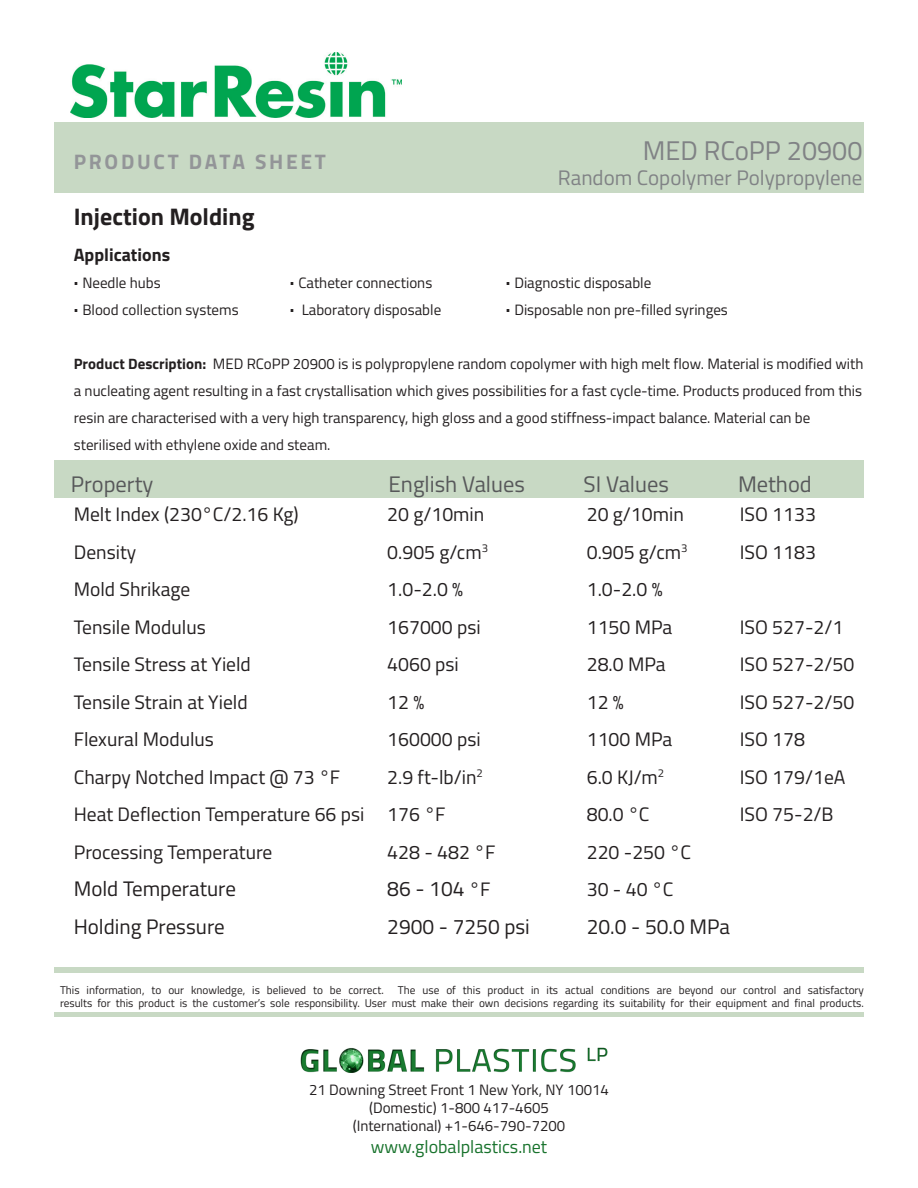
<style>
.page{position:relative;width:918px;height:1188px;background:#fff}
.page>*{position:absolute;margin:0;border:0;box-sizing:border-box;transform-origin:0 0}
.t1{font:27px "Titillium Web";color:#808285}
.Disclaimer{font:700 24px "Titillium Web";color:#231f20}
.t2{font:22.5px "Titillium Web";color:#57585a}
.t3{font:21px "Titillium Web";color:#231f20}
.t4{font:21px "Titillium Web";color:#808285}
.t5{font:700 21px "Titillium Web";letter-spacing:.13em;color:#939598}
.t6{font:19.5px "Titillium Web";color:#231f20}
.t7{font:18px "Titillium Web";color:#19732d}
.Disclaimer-2{font:700 18px "Titillium Web";color:#231f20}
.Disclaimer-3{font:15px/27px "Titillium Web";color:#231f20}
.Disclaimer-4{font:11.25px/13.5px "Titillium Web";color:#231f20}
.s1{font-weight:700;font-size:18px}
.s2{font-weight:700}
.s3{font-size:19.5px}
</style>
<div class="page">
<div style="left:54px;top:461px;width:810px;height:37px;background:#c8d9c4"></div>
<div style="left:54px;top:122px;width:810px;height:71px;background:#c8d9c4"></div>
<img style="left:70px;top:53px;width:332px;height:64px">
<div style="left:54px;top:967px;width:810px;height:6px;background:#c8d9c4"></div>
<div style="left:54px;top:1012px;width:810px;height:5px;background:#c8d9c4"></div>
<img style="left:300px;top:1047px;width:308px;height:25px">
<p class="t5" style="left:74px;top:146px;width:254px">PRODUCT DATA SHEET</p>
<p class="t1" style="left:643px;top:131px;width:221px">MED RCoPP 20900</p>
<p class="t4" style="left:558px;top:163px;width:306px">Random Copolymer Polypropylene</p>
<p class="Disclaimer" style="left:74px;top:198px;width:182px">Injection Molding</p>
<p class="Disclaimer-2" style="left:74px;top:241px;width:98px">Applications</p>
<p class="Disclaimer-3" style="left:74px;top:268px;width:88px"><span class="s1">·</span> Needle hubs</p>
<p class="Disclaimer-3" style="left:290px;top:268px;width:144px"><span class="s1">·</span> Catheter connections</p>
<p class="Disclaimer-3" style="left:506px;top:268px;width:147px"><span class="s1">·</span> Diagnostic disposable</p>
<p class="Disclaimer-3" style="left:74px;top:295px;width:166px"><span class="s1">·</span> Blood collection systems</p>
<p class="Disclaimer-3" style="left:290px;top:295px;width:153px"><span class="s1">·</span> Laboratory disposable</p>
<p class="Disclaimer-3" style="left:506px;top:295px;width:224px"><span class="s1">·</span> Disposable non pre-filled syringes</p>
<p class="Disclaimer-3" style="left:74px;top:349px;width:791px"><span class="s2">Product Description:</span> MED RCoPP 20900 is is polypropylene random copolymer with high melt flow. Material is modified with a nucleating agent resulting in a fast crystallisation which gives possibilities for a fast cycle-time. Products produced from this resin are characterised with a very high transparency, high gloss and a good stiffness-impact balance. Material can be sterilised with ethylene oxide and steam.</p>
<p class="t2" style="left:71px;top:468px;width:84px">Property</p>
<p class="t2" style="left:388px;top:468px;width:138px">English Values</p>
<p class="t2" style="left:584px;top:468px;width:87px">SI Values</p>
<p class="t2" style="left:738px;top:468px;width:75px">Method</p>
<p class="t6" style="left:74px;top:500px;width:226px">Melt Index (230°C/2.16 Kg)</p>
<p class="t6" style="left:387px;top:500px;width:99px">20 g/10min</p>
<p class="t6" style="left:587px;top:500px;width:99px">20 g/10min</p>
<p class="t6" style="left:740px;top:500px;width:78px">ISO 1133</p>
<p class="t6" style="left:74px;top:537px;width:64px">Density</p>
<p class="t6" style="left:387px;top:537px;width:102px">0.905 g/cm<sup>3</sup></p>
<p class="t6" style="left:587px;top:537px;width:102px">0.905 g/cm<sup>3</sup></p>
<p class="t6" style="left:740px;top:537px;width:78px">ISO 1183</p>
<p class="t6" style="left:74px;top:575px;width:118px">Mold Shrikage</p>
<p class="t6" style="left:387px;top:575px;width:77px">1.0-2.0 %</p>
<p class="t6" style="left:587px;top:575px;width:77px">1.0-2.0 %</p>
<p class="t6" style="left:74px;top:612px;width:133px">Tensile Modulus</p>
<p class="t6" style="left:387px;top:612px;width:95px">167000 psi</p>
<p class="t6" style="left:587px;top:612px;width:87px">1150 MPa</p>
<p class="t6" style="left:740px;top:612px;width:105px">ISO 527-2/1</p>
<p class="t6" style="left:74px;top:650px;width:179px">Tensile Stress at Yield</p>
<p class="t6" style="left:387px;top:650px;width:73px">4060 psi</p>
<p class="t6" style="left:587px;top:650px;width:80px">28.0 MPa</p>
<p class="t6" style="left:740px;top:650px;width:116px">ISO 527-2/50</p>
<p class="t6" style="left:74px;top:687px;width:175px">Tensile Strain at Yield</p>
<p class="t6" style="left:387px;top:687px;width:39px">12 %</p>
<p class="t6" style="left:587px;top:687px;width:39px">12 %</p>
<p class="t6" style="left:740px;top:687px;width:116px">ISO 527-2/50</p>
<p class="t6" style="left:74px;top:725px;width:142px">Flexural Modulus</p>
<p class="t6" style="left:387px;top:725px;width:95px">160000 psi</p>
<p class="t6" style="left:587px;top:725px;width:87px">1100 MPa</p>
<p class="t6" style="left:740px;top:725px;width:67px">ISO 178</p>
<p class="t6" style="left:74px;top:762px;width:268px">Charpy Notched Impact @ 73 °F</p>
<p class="t6" style="left:387px;top:762px;width:97px">2.9 ft-lb/in<sup>2</sup></p>
<p class="t6" style="left:587px;top:762px;width:79px">6.0 KJ/m<sup>2</sup></p>
<p class="t6" style="left:740px;top:762px;width:107px">ISO 179/1eA</p>
<p class="t6" style="left:74px;top:800px;width:373px">Heat Deflection Temperature 66 psi 176 °F</p>
<p class="t6" style="left:587px;top:800px;width:64px">80.0 °C</p>
<p class="t6" style="left:740px;top:800px;width:95px">ISO 75-2/B</p>
<p class="t6" style="left:74px;top:837px;width:200px">Processing Temperature</p>
<p class="t6" style="left:387px;top:837px;width:110px">428 - 482 °F</p>
<p class="t6" style="left:587px;top:837px;width:106px">220 -250 °C</p>
<p class="t3" style="left:74px;top:873px;width:164px">Mold Temperature</p>
<p class="t3" style="left:387px;top:873px;width:105px">86 - 104 <span class="s3">°F</span></p>
<p class="t6" style="left:587px;top:875px;width:88px">30 - 40 °C</p>
<p class="t3" style="left:74px;top:911px;width:152px">Holding Pressure</p>
<p class="t3" style="left:387px;top:911px;width:144px">2900 - 7250 psi</p>
<p class="t3" style="left:587px;top:911px;width:145px">20.0 - 50.0 MPa</p>
<p class="Disclaimer-4" style="left:60px;top:983px;width:805px">This information, to our knowledge, is believed to be correct. The use of this product in its actual conditions are beyond our control and satisfactory results for this product is the customer’s sole responsibility. User must make their own decisions regarding its suitability for their equipment and final products.</p>
<p class="Disclaimer-3" style="left:309px;top:1076px;width:301px">21 Downing Street Front 1 New York, NY 10014</p>
<p class="Disclaimer-3" style="left:369px;top:1094px;width:181px">(Domestic) 1-800 417-4605</p>
<p class="Disclaimer-3" style="left:353px;top:1112px;width:214px">(International) +1-646-790-7200</p>
<p class="t7" style="left:371px;top:1134px;width:178px">www.globalplastics.net</p>
</div>
